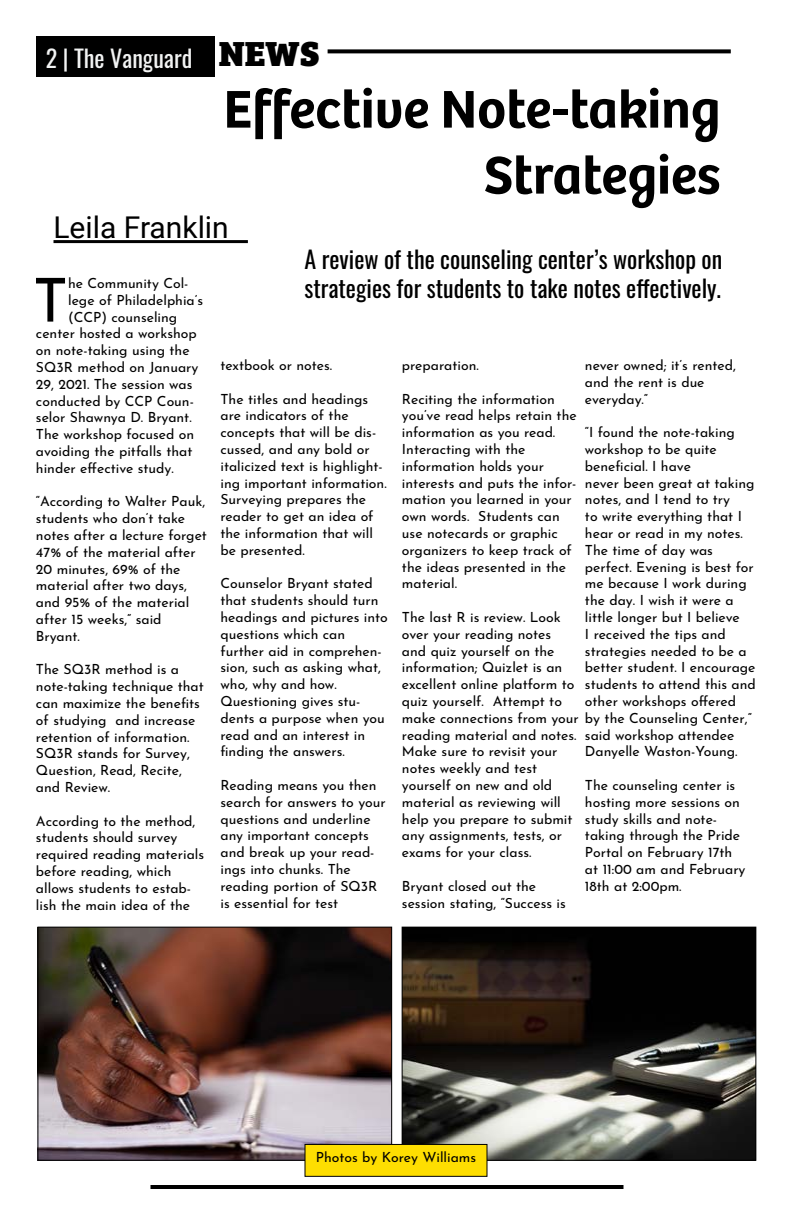
<style>
.page{position:relative;width:792px;height:1224px;background:#fff}
.page>*{position:absolute;margin:0;border:0;box-sizing:border-box;transform-origin:0 0}
.t1{font:60.5px "Josefin Sans";color:#000}
.t2{font:600 55px/66px "Bree";color:#000;text-align:right}
.t3{font:36px "Bree Serif Eb";color:#000}
.t4{font:30px "Roboto";color:#000}
.t5{font:24px/28.8px "Oswald";color:#000}
.t6{font:24px "Oswald";color:#f2f3f3}
.t7{font:14px/16.8px "Josefin Sans";color:#000}
</style>
<div class="page">
<div style="left:36px;top:36px;width:179px;height:41px;background:#000"></div>
<hr style="left:54px;top:240px;width:194px;height:3px;background:#000">
<svg style="left:328px;top:49px;width:403px;height:4px;background:#191919"></svg>
<img style="left:404px;top:929px;width:350px;height:229px">
<div style="left:402px;top:927px;width:354px;height:233px;border:1px solid #000"></div>
<img style="left:40px;top:929px;width:350px;height:229px">
<div style="left:38px;top:927px;width:354px;height:233px;border:1px solid #000"></div>
<hr style="left:150px;top:1185px;width:474px;height:4px;background:#000">
<div style="left:305px;top:1144px;width:182px;height:32px;background:#fede01"></div>
<div style="left:305px;top:1144px;width:182px;height:33px;border:1px solid #000"></div>
<h3 class="t6" style="left:46px;top:36px;width:148px">2 | The Vanguard</h3>
<h3 class="t3" style="left:219px;top:25px;width:103px">NEWS</h3>
<h2 class="t2" style="left:224px;top:72px;width:498px">Effective Note-taking<br>Strategies</h2>
<h3 class="t4" style="left:54px;top:206px;width:177px">Leila Franklin</h3>
<h1 class="t1" style="left:33px;top:250px;width:37px">T</h1>
<p class="t7" style="left:68px;top:273px;width:122px">he Community Col-</p>
<p class="t7" style="left:68px;top:290px;width:137px">lege of Philadelphia’s</p>
<p class="t7" style="left:68px;top:307px;width:111px">(CCP) counseling</p>
<p class="t7" style="left:36px;top:323px;width:162px">center hosted a workshop</p>
<p class="t7" style="left:36px;top:340px;width:155px">on note-taking using the</p>
<p class="t7" style="left:36px;top:357px;width:164px">SQ3R method on January</p>
<p class="t7" style="left:36px;top:374px;width:158px">29, 2021. The session was</p>
<p class="t7" style="left:36px;top:391px;width:159px">conducted by CCP Coun-</p>
<p class="t7" style="left:36px;top:407px;width:157px">selor Shawnya D. Bryant.</p>
<p class="t7" style="left:36px;top:424px;width:160px">The workshop focused on</p>
<p class="t7" style="left:36px;top:441px;width:158px">avoiding the pitfalls that</p>
<p class="t7" style="left:36px;top:458px;width:139px">hinder effective study.</p>
<p class="t7" style="left:36px;top:491px;width:173px">“According to Walter Pauk, students who don’t take notes after a lecture forget<br>47% of the material after<br>20 minutes, 69% of the material after two days, and 95% of the material after 15 weeks,” said<br>Bryant.</p>
<p class="t7" style="left:36px;top:659px;width:169px">The SQ3R method is a note-taking technique that can maximize the benefits of studying and increase retention of information.<br>SQ3R stands for Survey,<br>Question, Read, Recite, and Review.</p>
<p class="t7" style="left:36px;top:811px;width:170px">According to the method, students should survey required reading materials before reading, which allows students to estab&shy;lish the main idea of the</p>
<h3 class="t5" style="left:304px;top:242px;width:419px">A review of the counseling center’s workshop on strategies for students to take notes effectively.</h3>
<p class="t7" style="left:221px;top:355px;width:113px">textbook or notes.</p>
<p class="t7" style="left:221px;top:388px;width:168px">The titles and headings are indicators of the concepts that will be dis&shy;cussed, and any bold or italicized text is highlight&shy;ing important information.<br>Surveying prepares the reader to get an idea of the information that will be presented.</p>
<p class="t7" style="left:221px;top:573px;width:169px">Counselor Bryant stated that students should turn headings and pictures into questions which can further aid in comprehen&shy;sion, such as asking what, who, why and how.<br>Questioning gives stu&shy;dents a purpose when you read and an interest in finding the answers.</p>
<p class="t7" style="left:221px;top:775px;width:167px">Reading means you then search for answers to your questions and underline any important concepts and break up your read&shy;ings into chunks. The reading portion of SQ3R is essential for test</p>
<p class="t7" style="left:585px;top:355px;width:152px">never owned; it’s rented, and the rent is due everyday.”</p>
<p class="t7" style="left:585px;top:422px;width:172px">“I found the note-taking workshop to be quite beneficial. I have<br>never been great at taking notes, and I tend to try<br>to write everything that I hear or read in my notes.<br>The time of day was perfect. Evening is best for me because I work during the day. I wish it were a little longer but I believe<br>I received the tips and strategies needed to be a better student. I encourage students to attend this and other workshops offered</p>
<p class="t7" style="left:585px;top:724px;width:154px">said workshop attendee<br>Danyelle Waston-Young.</p>
<p class="t7" style="left:585px;top:775px;width:162px">The counseling center is hosting more sessions on study skills and note&shy;taking through the Pride<br>Portal on February 17th at 11:00 am and February<br>18th at 2:00pm.</p>
<p class="t7" style="left:402px;top:355px;width:78px">preparation.</p>
<p class="t7" style="left:402px;top:388px;width:176px">Reciting the information you’ve read helps retain the information as you read.<br>Interacting with the information holds your interests and puts the infor&shy;mation you learned in your own words. Students can use notecards or graphic organizers to keep track of the ideas presented in the material.</p>
<p class="t7" style="left:402px;top:607px;width:351px">The last R is review. Look<br>over your reading notes<br>and quiz yourself on the<br>information; Quizlet is an<br>excellent online platform to<br>quiz yourself. Attempt to<br>make connections from your by the Counseling Center,” reading material and notes.<br>Make sure to revisit your<br>notes weekly and test<br>yourself on new and old<br>material as reviewing will<br>help you prepare to submit<br>any assignments, tests, or<br>exams for your class.</p>
<p class="t7" style="left:402px;top:876px;width:165px">Bryant closed out the session stating, “Success is</p>
<p class="t7" style="left:316px;top:1147px;width:162px">Photos by Korey Williams</p>
</div>
